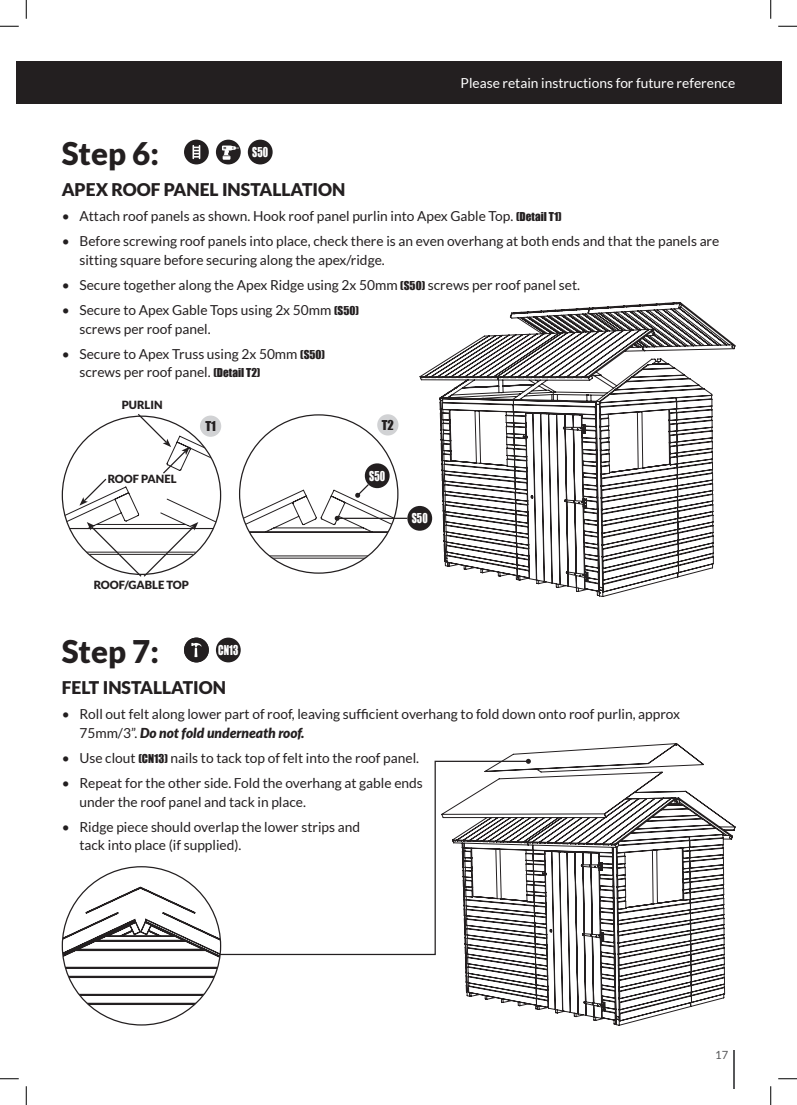
<style>
.page{position:relative;width:797px;height:1105px;background:#fff}
.page>*{position:absolute;margin:0;border:0;box-sizing:border-box;transform-origin:0 0}
.t1{font:900 31.25px "Lato";color:#231f20}
.t2{font:900 17.5px "Lato";color:#231f20}
.t3{font:13.75px/18.8px "Lato";color:#231f20}
.t4{font:13.75px "Lato";color:#fff}
.t5{font:12.5px "Impact";color:#fff;scale:.8 1}
.t6{font:12.5px "Impact";color:#231f20}
.t7{font:900 11.25px "Lato";color:#231f20}
.t8{font:11.25px "Lato";color:#57585a}
.s1{font-family:"Impact";font-size:11.25px}
.s2{font-weight:900;font-style:italic}
</style>
<div class="page">
<div style="left:16px;top:62px;width:765px;height:42px;background:#231f20"></div>
<hr style="left:733px;top:1050px;width:2px;height:39px;background:#57585a">
<svg style="left:419px;top:302px;width:316px;height:295px"></svg>
<div style="left:377px;top:414px;width:21px;height:21px;background:#d1d2d4;border-radius:50%"></div>
<hr style="left:337px;top:518px;width:70px;height:1px;background:#231f20">
<svg style="left:239px;top:462px;width:159px;height:97px"></svg>
<div style="left:407px;top:506px;width:25px;height:25px;background:#231f20;border-radius:50%"></div>
<svg style="left:62px;top:414px;width:159px;height:163px"></svg>
<div style="left:216px;top:638px;width:25px;height:24px;background:#231f20;border-radius:50%"></div>
<svg style="left:464px;top:743px;width:271px;height:283px"></svg>
<div style="left:184px;top:638px;width:25px;height:24px;background:#231f20;border-radius:50%"></div>
<svg style="left:191px;top:643px;width:16px;height:15px"></svg>
<svg style="left:221px;top:760px;width:308px;height:196px"></svg>
<svg style="left:526px;top:759px;width:5px;height:5px"></svg>
<svg style="left:62px;top:886px;width:159px;height:119px"></svg>
<div style="left:184px;top:140px;width:25px;height:24px;background:#231f20;border-radius:50%"></div>
<svg style="left:192px;top:145px;width:8px;height:14px"></svg>
<div style="left:216px;top:140px;width:25px;height:24px;background:#231f20;border-radius:50%"></div>
<svg style="left:222px;top:146px;width:17px;height:14px"></svg>
<div style="left:248px;top:140px;width:25px;height:24px;background:#231f20;border-radius:50%"></div>
<svg style="left:0;top:25px;width:19px;height:2px"></svg>
<svg style="left:778px;top:25px;width:19px;height:2px"></svg>
<svg style="left:0;top:1078px;width:19px;height:1px"></svg>
<svg style="left:778px;top:1078px;width:19px;height:1px"></svg>
<svg style="left:25px;top:0;width:2px;height:19px"></svg>
<svg style="left:25px;top:1086px;width:2px;height:19px"></svg>
<svg style="left:770px;top:0;width:1px;height:19px"></svg>
<svg style="left:770px;top:1086px;width:1px;height:19px"></svg>
<p class="t4" style="left:460px;top:76px;width:276px">Please retain instructions for future reference</p>
<h1 class="t1" style="left:62px;top:135px;width:99px">Step 6:</h1>
<p class="t2" style="left:62px;top:179px;width:285px">APEX ROOF PANEL INSTALLATION</p>
<p class="t3" style="left:62px;top:207px;width:501px">• Attach roof panels as shown. Hook roof panel purlin into Apex Gable Top. <span class="s1">(Detail T1)</span></p>
<p class="t3" style="left:79px;top:232px;width:641px;text-indent:-18px">• Before screwing roof panels into place, check there is an even overhang at both ends and that the panels are sitting square before securing along the apex/ridge.</p>
<p class="t3" style="left:62px;top:275px;width:520px">• Secure together along the Apex Ridge using 2x 50mm <span class="s1">(S50)</span> screws per roof panel set.</p>
<p class="t3" style="left:79px;top:300px;width:281px;text-indent:-18px">• Secure to Apex Gable Tops using 2x 50mm <span class="s1">(S50) </span>screws per roof panel.</p>
<p class="t3" style="left:79px;top:344px;width:247px;text-indent:-18px">• Secure to Apex Truss using 2x 50mm <span class="s1">(S50) </span>screws per roof panel. <span class="s1">(Detail T2)</span></p>
<p class="t5" style="left:252px;top:142px;width:21px">S50</p>
<p class="t7" style="left:122px;top:398px;width:42px">PURLIN</p>
<p class="t7" style="left:108px;top:472px;width:70px">ROOF PANEL</p>
<p class="t6" style="left:205px;top:416px;width:12px">T1</p>
<p class="t6" style="left:382px;top:415px;width:14px">T2</p>
<p class="t5" style="left:369px;top:466px;width:21px">S50</p>
<p class="t5" style="left:412px;top:509px;width:21px">S50</p>
<p class="t7" style="left:94px;top:579px;width:97px">ROOF/GABLE TOP</p>
<h1 class="t1" style="left:62px;top:633px;width:99px">Step 7:</h1>
<p class="t2" style="left:62px;top:677px;width:166px">FELT INSTALLATION</p>
<p class="t3" style="left:79px;top:705px;width:602px;text-indent:-18px">• Roll out felt along lower part of roof, leaving sufficient overhang to fold down onto roof purlin, approx<br>75mm/3”. <span class="s2">Do not fold underneath roof.</span></p>
<p class="t3" style="left:62px;top:748px;width:359px">• Use clout <span class="s1">(CN13)</span> nails to tack top of felt into the roof panel.</p>
<p class="t3" style="left:79px;top:773px;width:345px;text-indent:-18px">• Repeat for the other side. Fold the overhang at gable ends under the roof panel and tack in place.</p>
<p class="t3" style="left:79px;top:817px;width:282px;text-indent:-18px">• Ridge piece should overlap the lower strips and tack into place (if supplied).</p>
<p class="t5" style="left:218px;top:640px;width:27px">CN13</p>
<p class="t8" style="left:715px;top:1049px;width:15px">17</p>
</div>
